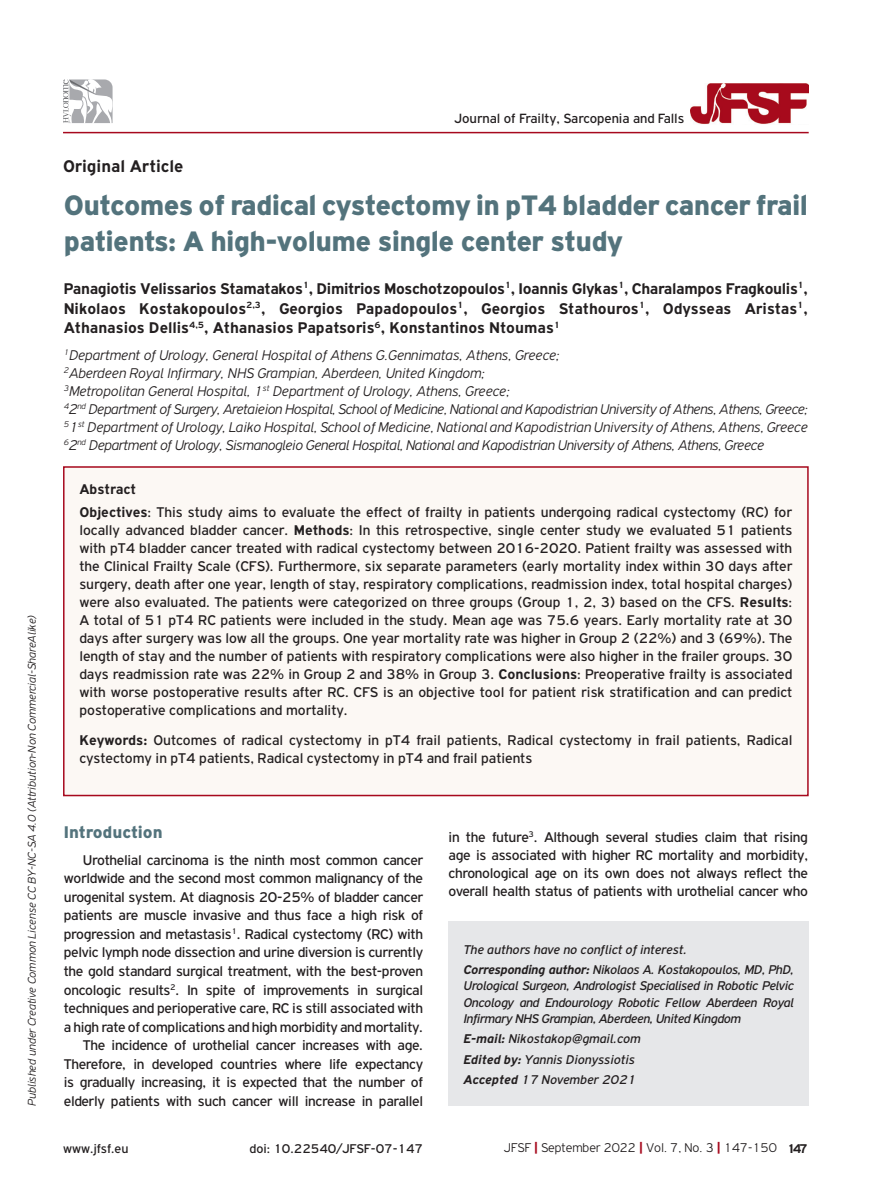
<style>
.page{position:relative;width:893px;height:1191px;background:#fff}
.page>*{position:absolute;margin:0;border:0;box-sizing:border-box;transform-origin:0 0}
.BASIC_TITLE{font:900 30px/36px "PF Highway Gothic";letter-spacing:-.02em;color:#53737c}
.TYPE_OF_ARTICLE{font:700 18px "PF Highway Gothic";color:#231f20}
.TITLE_BOLD{font:900 18px "PF Highway Gothic";color:#53737c}
.AUTHORS{font:700 16.5px/19.8px "PF Highway Gothic";color:#231f20;text-align:justify}
.ABSTRACT_TEXT{font:15px/18px "PF Highway Gothic";letter-spacing:-.02em;color:#231f20;text-align:justify}
.TITLE_ADDRESS{font:italic 300 15px "PF Highway Gothic";color:#231f20}
.TITLE_ADDRESS-2{font:italic 300 15px "PF Highway Gothic";letter-spacing:-.02em;color:#231f20}
.KEYWORDS{font:15px/18px "PF Highway Gothic";color:#231f20}
.ABSTRACT_TITLE{font:700 15px "PF Highway Gothic";color:#231f20}
.t1{font:14.25px "PF Highway Gothic";color:#231f20}
.CORRESPONDING_AUTHOR{font:italic 13.5px/16.2px "PF Highway Gothic";letter-spacing:-.015em;color:#231f20;text-align:justify}
.t2{font:300 13.5px "PF Highway Gothic";color:#231f20}
.t3{font:13.5px "PF Highway Gothic";color:#231f20}
.CONFLICT_OF_INTEREST{font:italic 13.5px "PF Highway Gothic";color:#231f20}
.t4{font:700 13.5px "PF Highway Gothic";color:#231f20}
.t5{font:italic 300 12px "PF Highway Gothic";color:#231f20}
.s1{font-weight:700}
.s2{font-weight:900;color:#a7091e}
</style>
<div class="page">
<div style="left:63px;top:466px;width:745px;height:330px;background:#fcf8f4"></div>
<img style="left:691px;top:83px;width:117px;height:41px">
<div style="left:63px;top:466px;width:746px;height:330px;border:2px solid #a7091e"></div>
<div style="left:449px;top:921px;width:360px;height:185px;background:#e6e7e9"></div>
<hr style="left:63px;top:132px;width:746px;height:1px;background:#a7091e">
<svg style="left:63px;top:79px;width:50px;height:44px"></svg>
<p class="t5" style="left:25px;top:1106px;width:492px;rotate:-90deg">Published under Creative Common License CC BY-NC-SA 4.0 (Attribution-Non Commercial-ShareAlike)</p>
<p class="t1" style="left:454px;top:111px;width:232px">Journal of Frailty, Sarcopenia and Falls</p>
<p class="TYPE_OF_ARTICLE" style="left:63px;top:156px;width:122px">Original Article</p>
<p class="BASIC_TITLE" style="left:64px;top:186px;width:746px">Outcomes of radical cystectomy in pT4 bladder cancer frail patients: Α high-volume single center study</p>
<p class="AUTHORS" style="left:64px;top:278px;width:746px">Panagiotis Velissarios Stamatakos<sup>1</sup>, Dimitrios Moschotzopoulos<sup>1</sup>, Ioannis Glykas<sup>1</sup>, Charalampos Fragkoulis<sup>1</sup>, Nikolaos Kostakopoulos<sup>2,3</sup>, Georgios Papadopoulos<sup>1</sup>, Georgios Stathouros<sup>1</sup>, Odysseas Aristas<sup>1</sup>, Athanasios Dellis<sup>4,5</sup>, Athanasios Papatsoris<sup>6</sup>, Konstantinos Ntoumas<sup>1</sup></p>
<p class="TITLE_ADDRESS" style="left:64px;top:347px;width:497px"><sup>1</sup>Department of Urology, General Hospital of Athens G.Gennimatas, Athens, Greece;</p>
<p class="TITLE_ADDRESS" style="left:64px;top:365px;width:423px"><sup>2</sup>Aberdeen Royal Infirmary, NHS Grampian, Aberdeen, United Kingdom;</p>
<p class="TITLE_ADDRESS" style="left:64px;top:383px;width:447px"><sup>3</sup>Metropolitan General Hospital, 1<sup>st</sup> Department of Urology, Athens, Greece;</p>
<p class="TITLE_ADDRESS-2" style="left:64px;top:401px;width:746px"><sup>4</sup>2<sup>nd</sup> Department of Surgery, Aretaieion Hospital, School of Medicine, National and Kapodistrian University of Athens, Athens, Greece;</p>
<p class="TITLE_ADDRESS" style="left:64px;top:419px;width:746px"><sup>5</sup>1<sup>st</sup> Department of Urology, Laiko Hospital, School of Medicine, National and Kapodistrian University of Athens, Athens, Greece</p>
<p class="TITLE_ADDRESS-2" style="left:64px;top:437px;width:702px"><sup>6</sup>2<sup>nd</sup> Department of Urology, Sismanogleio General Hospital, National and Kapodistrian University of Athens, Athens, Greece</p>
<p class="ABSTRACT_TITLE" style="left:79px;top:481px;width:58px">Abstract</p>
<p class="ABSTRACT_TEXT" style="left:79px;top:502px;width:714px"><span class="s1">Objectives</span>: This study aims to evaluate the effect of frailty in patients undergoing radical cystectomy (RC) for locally advanced bladder cancer. <span class="s1">Methods</span>: In this retrospective, single center study we evaluated 51 patients with pT4 bladder cancer treated with radical cystectomy between 2016-2020. Patient frailty was assessed with the Clinical Frailty Scale (CFS). Furthermore, six separate parameters (early mortality index within 30 days after surgery, death after one year, length of stay, respiratory complications, readmission index, total hospital charges) were also evaluated. The patients were categorized on three groups (Group 1, 2, 3) based on the CFS. <span class="s1">Results</span>:<br>A total of 51 pT4 RC patients were included in the study. Mean age was 75.6 years. Early mortality rate at 30 days after surgery was low all the groups. One year mortality rate was higher in Group 2 (22%) and 3 (69%). The length of stay and the number of patients with respiratory complications were also higher in the frailer groups. 30 days readmission rate was 22% in Group 2 and 38% in Group 3. <span class="s1">Conclusions</span>: Preoperative frailty is associated with worse postoperative results after RC. CFS is an objective tool for patient risk stratification and can predict postoperative complications and mortality.</p>
<p class="KEYWORDS" style="left:79px;top:731px;width:714px"><span class="s1">Keywords:</span> Outcomes of radical cystectomy in pT4 frail patients, Radical cystectomy in frail patients, Radical cystectomy in pT4 patients, Radical cystectomy in pT4 and frail patients</p>
<p class="TITLE_BOLD" style="left:64px;top:821px;width:100px">Introduction</p>
<p class="ABSTRACT_TEXT" style="left:64px;top:850px;width:361px;line-height:18.6px;text-indent:19px">Urothelial carcinoma is the ninth most common cancer worldwide and the second most common malignancy of the urogenital system. At diagnosis 20-25% of bladder cancer patients are muscle invasive and thus face a high risk of progression and metastasis<sup>1</sup>. Radical cystectomy (RC) with pelvic lymph node dissection and urine diversion is currently the gold standard surgical treatment, with the best-proven oncologic results<sup>2</sup>. In spite of improvements in surgical techniques and perioperative care, RC is still associated with a high rate of complications and high morbidity and mortality.</p>
<p class="ABSTRACT_TEXT" style="left:64px;top:1036px;width:361px;line-height:18.6px;text-indent:19px">The incidence of urothelial cancer increases with age.<br>Therefore, in developed countries where life expectancy is gradually increasing, it is expected that the number of elderly patients with such cancer will increase in parallel</p>
<p class="ABSTRACT_TEXT" style="left:449px;top:828px;width:361px">in the future<sup>3</sup>. Although several studies claim that rising age is associated with higher RC mortality and morbidity, chronological age on its own does not always reflect the overall health status of patients with urothelial cancer who</p>
<p class="CONFLICT_OF_INTEREST" style="left:463px;top:942px;width:225px">The authors have no conflict of interest.</p>
<p class="CORRESPONDING_AUTHOR" style="left:463px;top:961px;width:332px"><span class="s1">Corresponding author:</span> Nikolaos A. Kostakopoulos, MD, PhD, Urological Surgeon, Andrologist Specialised in Robotic Pelvic Oncology and Endourology Robotic Fellow Aberdeen Royal Infirmary NHS Grampian, Aberdeen, United Kingdom</p>
<p class="CORRESPONDING_AUTHOR" style="left:463px;top:1030px;width:179px"><span class="s1">E-mail:</span> Nikostakop@gmail.com</p>
<p class="CORRESPONDING_AUTHOR" style="left:463px;top:1051px;width:173px"><span class="s1">Edited by:</span> Yannis Dionyssiotis</p>
<p class="CORRESPONDING_AUTHOR" style="left:463px;top:1071px;width:174px"><span class="s1">Accepted</span> 17 November 2021</p>
<p class="t3" style="left:63px;top:1141px;width:67px">www.jfsf.eu</p>
<p class="t3" style="left:250px;top:1141px;width:175px">doi: 10.22540/JFSF-07-147</p>
<p class="t2" style="left:504px;top:1140px;width:275px">JFSF <span class="s2">|</span> September 2022 <span class="s2">|</span> Vol. 7, No. 3 <span class="s2">|</span> 147-150</p>
<p class="t4" style="left:787px;top:1140px;width:23px">147</p>
</div>
